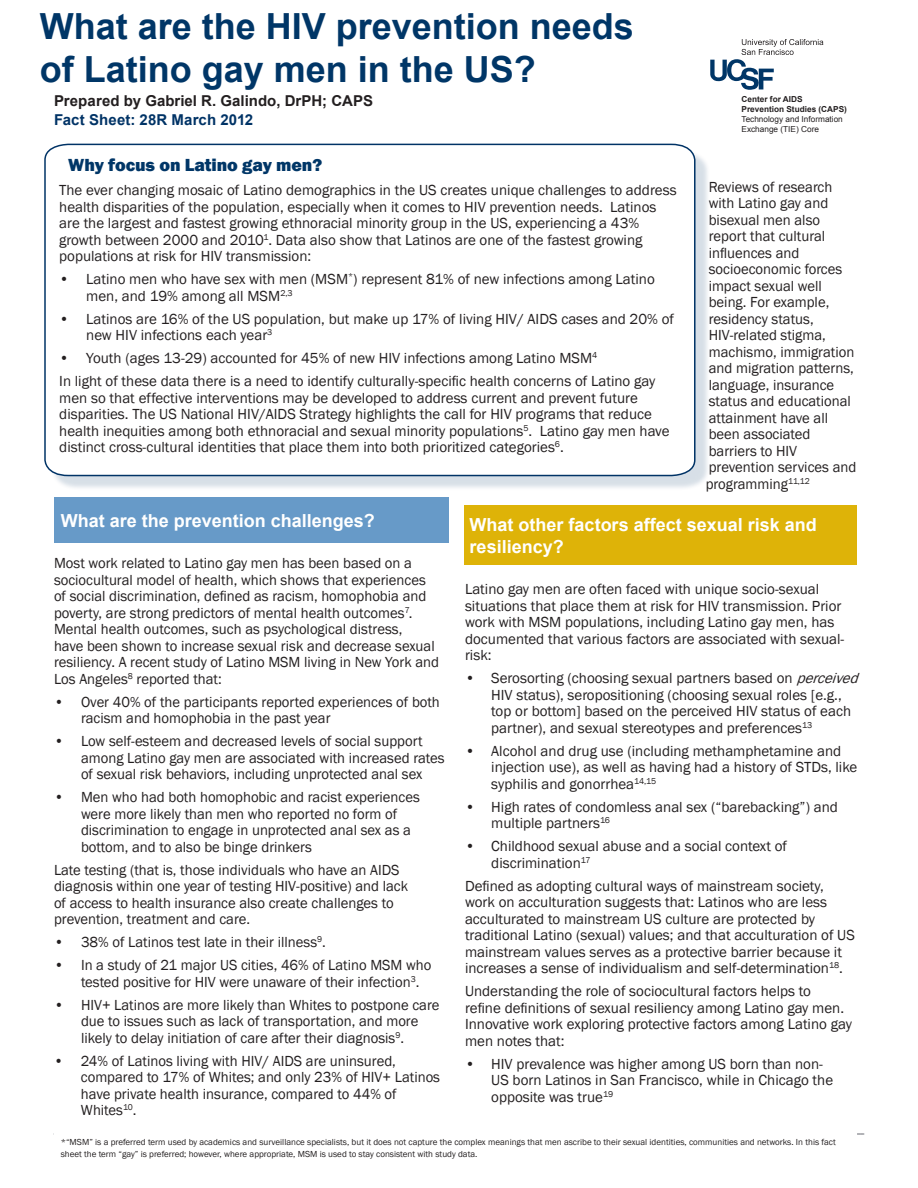
<style>
.page{position:relative;width:918px;height:1188px;background:#fff}
.page>*{position:absolute;margin:0;border:0;box-sizing:border-box;transform-origin:0 0}
.Fact_Sheet_Title{font:700 36px/43.2px "Arial";color:#003667}
.Headers{font:700 18px/21.6px "Arial";color:#fff}
.Break_Out_box_header{font:800 18px "Franklin Gothic";letter-spacing:-.005em;color:#003667}
.t1{font:15px/16.5px "Franklin Gothic";color:#231f20}
.FS___and_Date{font:700 15px "Arial";color:#231f20}
.FS___and_Date-2{font:700 15px "Arial";letter-spacing:.01em;color:#036}
.t2{font:9px/12px "Franklin Gothic";color:#231f20}
.t3{font:8.25px/9.9px "Arial";color:#231f20}
.s1{font-weight:700}
.s2{font-style:italic}
</style>
<div class="page">
<svg style="left:857px;top:1133px;width:7px;height:2px"></svg>
<div style="left:54px;top:498px;width:394px;height:45px;background:#679ac8"></div>
<div style="left:50px;top:149px;width:660px;height:342px;background:#003667;opacity:.16"></div>
<svg style="left:44px;top:143px;width:652px;height:334px"></svg>
<div style="left:464px;top:506px;width:393px;height:59px;background:#deb308"></div>
<svg style="left:710px;top:39px;width:113px;height:51px"></svg>
<p class="Fact_Sheet_Title" style="left:40px;top:6px;width:596px">What are the HIV prevention needs of Latino gay men in the US?</p>
<p class="FS___and_Date" style="left:54px;top:91px;width:321px">Prepared by Gabriel R. Galindo, DrPH; CAPS</p>
<p class="FS___and_Date-2" style="left:54px;top:110px;width:201px">Fact Sheet: 28R March 2012</p>
<p class="Break_Out_box_header" style="left:68px;top:154px;width:256px">Why focus on Latino gay men?</p>
<p class="t1" style="left:59px;top:182px;width:619px">The ever changing mosaic of Latino demographics in the US creates unique challenges to address health disparities of the population, especially when it comes to HIV prevention needs. Latinos are the largest and fastest growing ethnoracial minority group in the US, experiencing a 43% growth between 2000 and 2010<sup>1</sup>. Data also show that Latinos are one of the fastest growing populations at risk for HIV transmission:</p>
<p class="t1" style="left:86px;top:271px;width:570px;text-indent:-27px">• Latino men who have sex with men (MSM<sup>*</sup>) represent 81% of new infections among Latino men, and 19% among all MSM<sup>2,3</sup></p>
<p class="t1" style="left:86px;top:311px;width:589px;text-indent:-27px">• Latinos are 16% of the US population, but make up 17% of living HIV/ AIDS cases and 20% of new HIV infections each year<sup>3</sup></p>
<p class="t1" style="left:59px;top:350px;width:540px">• Youth (ages 13-29) accounted for 45% of new HIV infections among Latino MSM<sup>4</sup></p>
<p class="t1" style="left:59px;top:373px;width:612px">In light of these data there is a need to identify culturally-specific health concerns of Latino gay men so that effective interventions may be developed to address current and prevent future disparities. The US National HIV/AIDS Strategy highlights the call for HIV programs that reduce health inequities among both ethnoracial and sexual minority populations<sup>5</sup>. Latino gay men have distinct cross-cultural identities that place them into both prioritized categories<sup>6</sup>.</p>
<p class="t3" style="left:742px;top:94px;width:107px"><span class="s1">Center for AIDS<br>Prevention Studies (CAPS)<br></span>Technology and Information<br>Exchange (TIE) Core</p>
<p class="t1" style="left:706px;top:179px;width:152px">Reviews of research with Latino gay and bisexual men also report that cultural influences and socioeconomic forces impact sexual well being. For example, residency status,<br>HIV-related stigma, machismo, immigration and migration patterns, language, insurance status and educational attainment have all been associated barriers to HIV prevention services and programming<sup>11,12</sup></p>
<p class="Headers" style="left:61px;top:510px;width:316px">What are the prevention challenges?</p>
<p class="t1" style="left:54px;top:555px;width:387px">Most work related to Latino gay men has been based on a sociocultural model of health, which shows that experiences of social discrimination, defined as racism, homophobia and poverty, are strong predictors of mental health outcomes<sup>7</sup>.<br>Mental health outcomes, such as psychological distress,<br>have been shown to increase sexual risk and decrease sexual resiliency. A recent study of Latino MSM living in New York and Los Angeles<sup>8</sup> reported that:</p>
<p class="t1" style="left:81px;top:694px;width:360px;text-indent:-27px">• Over 40% of the participants reported experiences of both racism and homophobia in the past year</p>
<p class="t1" style="left:81px;top:733px;width:365px;text-indent:-27px">• Low self-esteem and decreased levels of social support among Latino gay men are associated with increased rates of sexual risk behaviors, including unprotected anal sex</p>
<p class="t1" style="left:81px;top:789px;width:340px;text-indent:-27px">• Men who had both homophobic and racist experiences were more likely than men who reported no form of discrimination to engage in unprotected anal sex as a bottom, and to also be binge drinkers</p>
<p class="t1" style="left:54px;top:862px;width:356px">Late testing (that is, those individuals who have an AIDS diagnosis within one year of testing HIV-positive) and lack of access to health insurance also create challenges to prevention, treatment and care.</p>
<p class="t1" style="left:54px;top:934px;width:273px">• 38% of Latinos test late in their illness<sup>9</sup>.</p>
<p class="t1" style="left:81px;top:957px;width:352px;text-indent:-27px">• In a study of 21 major US cities, 46% of Latino MSM who tested positive for HIV were unaware of their infection<sup>3</sup>.</p>
<p class="t1" style="left:54px;top:997px;width:387px;text-align:center">• HIV+ Latinos are more likely than Whites to postpone care due to issues such as lack of transportation, and more<br>likely to delay initiation of care after their diagnosis<sup>9</sup>.</p>
<p class="t1" style="left:81px;top:1053px;width:361px;text-indent:-27px">• 24% of Latinos living with HIV/ AIDS are uninsured, compared to 17% of Whites; and only 23% of HIV+ Latinos have private health insurance, compared to 44% of Whites<sup>10</sup>.</p>
<p class="Headers" style="left:470px;top:515px;width:349px">What other factors affect sexual risk and resiliency?</p>
<p class="t1" style="left:465px;top:582px;width:381px">Latino gay men are often faced with unique socio-sexual situations that place them at risk for HIV transmission. Prior work with MSM populations, including Latino gay men, has documented that various factors are associated with sexual&shy;risk:</p>
<p class="t1" style="left:491px;top:670px;width:374px;text-indent:-26px">• Serosorting (choosing sexual partners based on <span class="s2">perceived </span>HIV status), seropositioning (choosing sexual roles [e.g., top or bottom] based on the perceived HIV status of each partner), and sexual stereotypes and preferences<sup>13</sup></p>
<p class="t1" style="left:491px;top:743px;width:368px;text-indent:-26px">• Alcohol and drug use (including methamphetamine and injection use), as well as having had a history of STDs, like syphilis and gonorrhea<sup>14,15</sup></p>
<p class="t1" style="left:491px;top:799px;width:348px;text-indent:-26px">• High rates of condomless anal sex (“barebacking”) and multiple partners<sup>16</sup></p>
<p class="t1" style="left:491px;top:838px;width:297px;text-indent:-26px">• Childhood sexual abuse and a social context of discrimination<sup>17</sup></p>
<p class="t1" style="left:465px;top:878px;width:391px">Defined as adopting cultural ways of mainstream society, work on acculturation suggests that: Latinos who are less acculturated to mainstream US culture are protected by traditional Latino (sexual) values; and that acculturation of US mainstream values serves as a protective barrier because it increases a sense of individualism and self-determination<sup>18</sup>.</p>
<p class="t1" style="left:465px;top:983px;width:388px">Understanding the role of sociocultural factors helps to<br>refine definitions of sexual resiliency among Latino gay men.<br>Innovative work exploring protective factors among Latino gay men notes that:</p>
<p class="t1" style="left:491px;top:1056px;width:343px;text-indent:-26px">• HIV prevalence was higher among US born than non-<br>US born Latinos in San Francisco, while in Chicago the opposite was true<sup>19</sup></p>
<p class="t2" style="left:61px;top:1136px;width:777px">*“MSM” is a preferred term used by academics and surveillance specialists, but it does not capture the complex meanings that men ascribe to their sexual identities, communities and networks. In this fact sheet the term “gay” is preferred; however, where appropriate, MSM is used to stay consistent with study data.</p>
</div>
